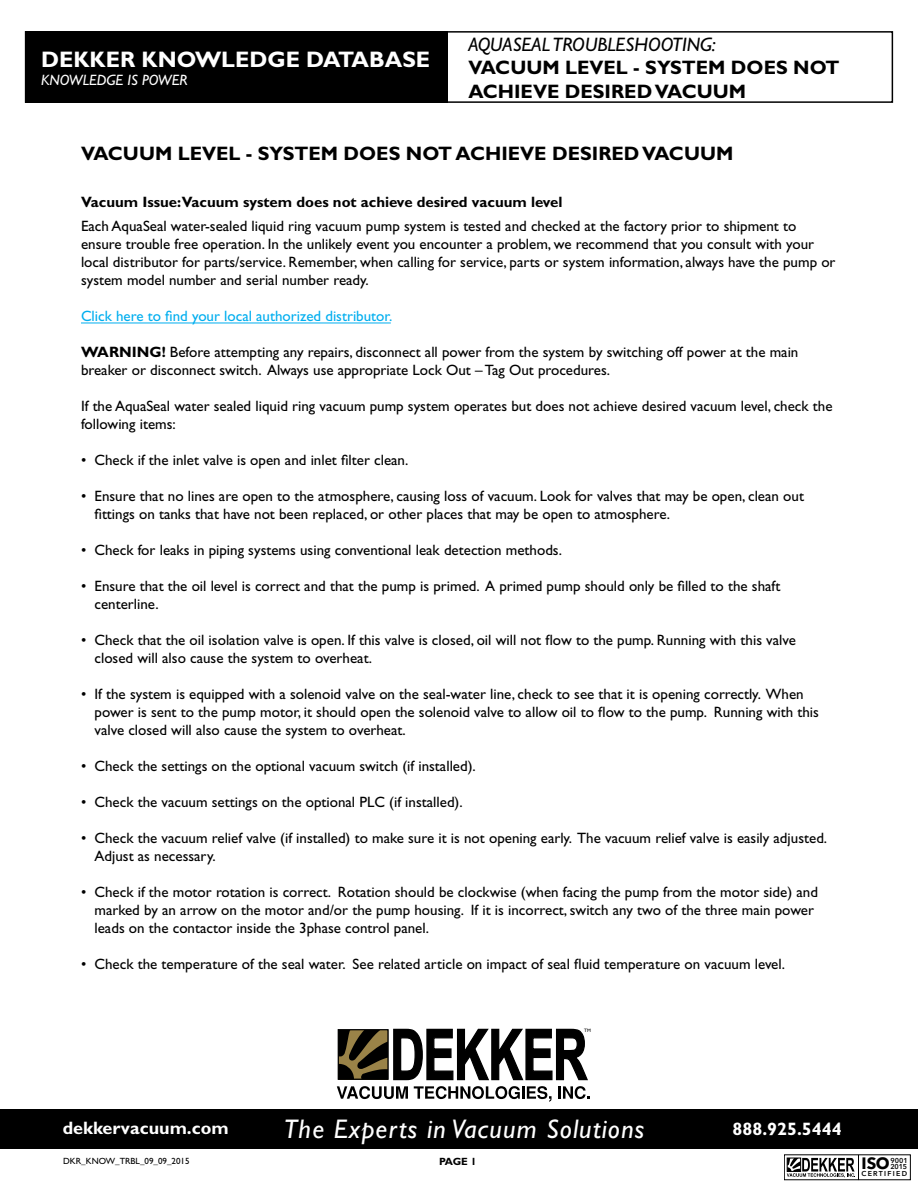
<style>
.page{position:relative;width:918px;height:1188px;background:#fff}
.page>*{position:absolute;margin:0;border:0;box-sizing:border-box;transform-origin:0 0}
.t1{font:italic 27px "Gill Sans";letter-spacing:.04em;color:#fff}
.t2{font:700 22.5px "Gill Sans";color:#fff}
.t3{font:700 19.5px/23.4px "Gill Sans";color:#000}
.t4{font:italic 19.5px "Gill Sans";color:#000}
.t5{font:700 18px "Gill Sans";color:#fff}
.t6{font:700 16.35px "Avenir Next";color:#000}
.t7{font:15px/18px "Gill Sans";color:#000}
.t8{font:700 15px "Gill Sans";color:#000}
.t9{font:15px "Gill Sans";color:#00aeef}
.t10{font:italic 15px "Gill Sans";color:#fff}
.t11{font:700 10.5px "Gill Sans";color:#000}
.t12{font:9px "Gill Sans";color:#000}
.t13{font:600 7.05px "Avenir Next";letter-spacing:.175em;color:#000}
.t14{font:600 7.05px/6px "Avenir Next";letter-spacing:-.01em;color:#000}
.t15{font:4.95px "Gill Sans";color:#000}
.s1{font-weight:700}
</style>
<div class="page">
<div style="left:25px;top:31px;width:423px;height:72px;background:#000"></div>
<div style="left:25px;top:31px;width:868px;height:72px;border:2px solid #000"></div>
<div style="left:0;top:1110px;width:918px;height:39px;background:#000"></div>
<svg style="left:337px;top:1028px;width:253px;height:74px"></svg>
<div style="left:338px;top:1029px;width:51px;height:51px;border:1px solid #000"></div>
<hr style="left:81px;top:323px;width:310px;height:1px;background:#00aeef">
<div style="left:784px;top:1155px;width:127px;height:26px;background:#bababa"></div>
<svg style="left:784px;top:1155px;width:127px;height:25px;background:#bdbdbd"></svg>
<h2 class="t2" style="left:41px;top:46px;width:391px">DEKKER KNOWLEDGE DATABASE</h2>
<p class="t10" style="left:41px;top:71px;width:148px">KNOWLEDGE IS POWER</p>
<h3 class="t4" style="left:468px;top:33px;width:249px">AQUASEAL TROUBLESHOOTING:</h3>
<h3 class="t3" style="left:468px;top:56px;width:373px">VACUUM LEVEL - SYSTEM DOES NOT<br>ACHIEVE DESIRED VACUUM</h3>
<h3 class="t3" style="left:81px;top:142px;width:654px">VACUUM LEVEL - SYSTEM DOES NOT ACHIEVE DESIRED VACUUM</h3>
<p class="t8" style="left:81px;top:193px;width:483px">Vacuum Issue:Vacuum system does not achieve desired vacuum level</p>
<p class="t7" style="left:81px;top:218px;width:756px">Each AquaSeal water-sealed liquid ring vacuum pump system is tested and checked at the factory prior to shipment to ensure trouble free operation. In the unlikely event you encounter a problem, we recommend that you consult with your local distributor for parts/service. Remember, when calling for service, parts or system information, always have the pump or system model number and serial number ready.</p>
<p class="t9" style="left:81px;top:308px;width:313px">Click here to find your local authorized distributor.</p>
<p class="t7" style="left:81px;top:344px;width:719px"><span class="s1">WARNING!</span> Before attempting any repairs, disconnect all power from the system by switching off power at the main breaker or disconnect switch. Always use appropriate Lock Out – Tag Out procedures.</p>
<p class="t7" style="left:81px;top:398px;width:753px">If the AquaSeal water sealed liquid ring vacuum pump system operates but does not achieve desired vacuum level, check the following items:</p>
<p class="t7" style="left:81px;top:452px;width:329px">• Check if the inlet valve is open and inlet filter clean.</p>
<p class="t7" style="left:94px;top:488px;width:711px;text-indent:-14px">• Ensure that no lines are open to the atmosphere, causing loss of vacuum. Look for valves that may be open, clean out fittings on tanks that have not been replaced, or other places that may be open to atmosphere.</p>
<p class="t7" style="left:81px;top:542px;width:483px">• Check for leaks in piping systems using conventional leak detection methods.</p>
<p class="t7" style="left:94px;top:578px;width:687px;text-indent:-14px">• Ensure that the oil level is correct and that the pump is primed. A primed pump should only be filled to the shaft centerline.</p>
<p class="t7" style="left:94px;top:632px;width:703px;text-indent:-14px">• Check that the oil isolation valve is open. If this valve is closed, oil will not flow to the pump. Running with this valve closed will also cause the system to overheat.</p>
<p class="t7" style="left:94px;top:686px;width:726px;text-indent:-14px">• If the system is equipped with a solenoid valve on the seal-water line, check to see that it is opening correctly. When power is sent to the pump motor, it should open the solenoid valve to allow oil to flow to the pump. Running with this valve closed will also cause the system to overheat.</p>
<p class="t7" style="left:81px;top:758px;width:396px">• Check the settings on the optional vacuum switch (if installed).</p>
<p class="t7" style="left:81px;top:794px;width:383px">• Check the vacuum settings on the optional PLC (if installed).</p>
<p class="t7" style="left:94px;top:830px;width:734px;text-indent:-14px">• Check the vacuum relief valve (if installed) to make sure it is not opening early. The vacuum relief valve is easily adjusted.<br>Adjust as necessary.</p>
<p class="t7" style="left:94px;top:884px;width:725px;text-indent:-14px">• Check if the motor rotation is correct. Rotation should be clockwise (when facing the pump from the motor side) and marked by an arrow on the motor and/or the pump housing. If it is incorrect, switch any two of the three main power leads on the contactor inside the 3phase control panel.</p>
<p class="t7" style="left:81px;top:956px;width:706px">• Check the temperature of the seal water. See related article on impact of seal fluid temperature on vacuum level.</p>
<p class="t15" style="left:584px;top:1028px;width:8px">TM</p>
<p class="t5" style="left:63px;top:1117px;width:168px">dekkervacuum.com</p>
<p class="t12" style="left:63px;top:1156px;width:128px">DKR_KNOW_TRBL_09_09_2015</p>
<h1 class="t1" style="left:284px;top:1113px;width:362px">The Experts in Vacuum Solutions</h1>
<p class="t5" style="left:733px;top:1118px;width:111px">888.925.5444</p>
<p class="t11" style="left:439px;top:1156px;width:39px">PAGE 1</p>
<p class="t6" style="left:861px;top:1149px;width:30px">ISO</p>
<p class="t14" style="left:890px;top:1157px;width:19px">9001<br>2015</p>
<p class="t13" style="left:862px;top:1168px;width:47px">CERTIFIED</p>
</div>
